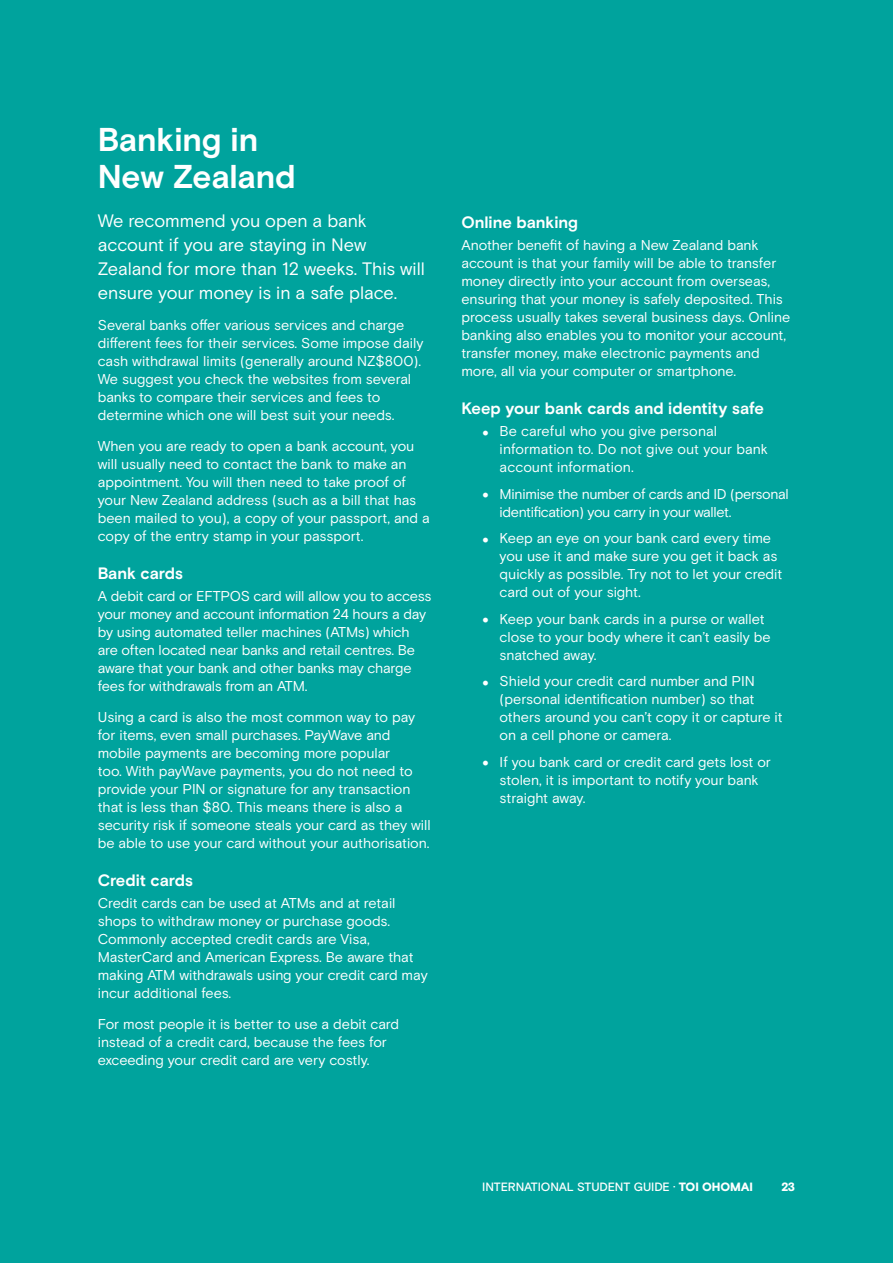
<style>
.page{position:relative;width:893px;height:1263px;background:#00a39d}
.page>*{position:absolute;margin:0;border:0;box-sizing:border-box;transform-origin:0 0}
.t1{font:700 33px/37.5px "Basis Grotesque Pro";letter-spacing:-.01em;color:#fff}
.t2{font:18px/24px "Basis Grotesque Pro";letter-spacing:-.01em;color:#fff}
.t3{font:700 16.5px "Basis Grotesque Pro";letter-spacing:-.005em;color:#fff}
.t4{font:14.25px/18px "Basis Grotesque Pro";letter-spacing:-.01em;color:#fff}
.t5{font:14.25px/18px "Basis Grotesque Pro";letter-spacing:-.03em;color:#fff}
.t6{font:500 12px "Basis Grotesque Pro";letter-spacing:-.01em;color:#fff}
.t7{font:900 12px "Basis Grotesque Pro";color:#fff}
.s1{font-weight:900;font-size:18px}
.s2{font-weight:900}
</style>
<div class="page">
<h1 class="t1" style="left:98px;top:122px;width:200px">Banking in<br>New Zealand</h1>
<p class="t2" style="left:98px;top:209px;width:329px">We recommend you open a bank account if you are staying in New Zealand for more than 12 weeks. This will ensure your money is in a safe place.</p>
<p class="t4" style="left:98px;top:316px;width:327px">Several banks offer various services and charge different fees for their services. Some impose daily cash withdrawal limits (generally around NZ$800).<br>We suggest you check the websites from several banks to compare their services and fees to determine which one will best suit your needs.</p>
<p class="t4" style="left:98px;top:437px;width:334px">When you are ready to open a bank account, you will usually need to contact the bank to make an appointment. You will then need to take proof of your New Zealand address (such as a bill that has been mailed to you), a copy of your passport, and a copy of the entry stamp in your passport.</p>
<p class="t3" style="left:98px;top:563px;width:87px">Bank cards</p>
<p class="t4" style="left:98px;top:587px;width:335px">A debit card or EFTPOS card will allow you to access your money and account information 24 hours a day by using automated teller machines (ATMs) which are often located near banks and retail centres. Be aware that your bank and other banks may charge fees for withdrawals from an ATM.</p>
<p class="t4" style="left:98px;top:708px;width:334px">Using a card is also the most common way to pay for items, even small purchases. PayWave and mobile payments are becoming more popular<br>too. With payWave payments, you do not need to provide your PIN or signature for any transaction that is less than $80. This means there is also a security risk if someone steals your card as they will be able to use your card without your authorisation.</p>
<p class="t3" style="left:98px;top:870px;width:97px">Credit cards</p>
<p class="t4" style="left:98px;top:894px;width:331px">Credit cards can be used at ATMs and at retail shops to withdraw money or purchase goods.<br>Commonly accepted credit cards are Visa, MasterCard and American Express. Be aware that making ATM withdrawals using your credit card may incur additional fees.</p>
<p class="t4" style="left:98px;top:1015px;width:303px">For most people it is better to use a debit card instead of a credit card, because the fees for exceeding your credit card are very costly.</p>
<p class="t3" style="left:461px;top:212px;width:118px">Online banking</p>
<p class="t4" style="left:461px;top:236px;width:330px">Another benefit of having a New Zealand bank account is that your family will be able to transfer money directly into your account from overseas, ensuring that your money is safely deposited. This process usually takes several business days. Online banking also enables you to monitor your account, transfer money, make electronic payments and more, all via your computer or smartphone.</p>
<p class="t3" style="left:461px;top:398px;width:304px">Keep your bank cards and identity safe</p>
<p class="t4" style="left:500px;top:422px;width:270px;text-indent:-17px"><span class="s1">•</span> Be careful who you give personal information to. Do not give out your bank account information.</p>
<p class="t5" style="left:500px;top:485px;width:290px;text-indent:-17px"><span class="s1">•</span> Minimise the number of cards and ID (personal identification) you carry in your wallet.</p>
<p class="t4" style="left:500px;top:529px;width:284px;text-indent:-17px"><span class="s1">•</span> Keep an eye on your bank card every time you use it and make sure you get it back as quickly as possible. Try not to let your credit card out of your sight.</p>
<p class="t4" style="left:500px;top:610px;width:273px;text-indent:-17px"><span class="s1">•</span> Keep your bank cards in a purse or wallet close to your body where it can’t easily be snatched away.</p>
<p class="t4" style="left:500px;top:672px;width:285px;text-indent:-17px"><span class="s1">•</span> Shield your credit card number and PIN (personal identification number) so that others around you can’t copy it or capture it on a cell phone or camera.</p>
<p class="t4" style="left:500px;top:753px;width:273px;text-indent:-17px"><span class="s1">•</span> If you bank card or credit card gets lost or stolen, it is important to notify your bank straight away.</p>
<p class="t6" style="left:482px;top:1179px;width:272px">INTERNATIONAL STUDENT GUIDE · <span class="s2">TOI OHOMAI</span></p>
<p class="t7" style="left:781px;top:1179px;width:15px">23</p>
</div>
